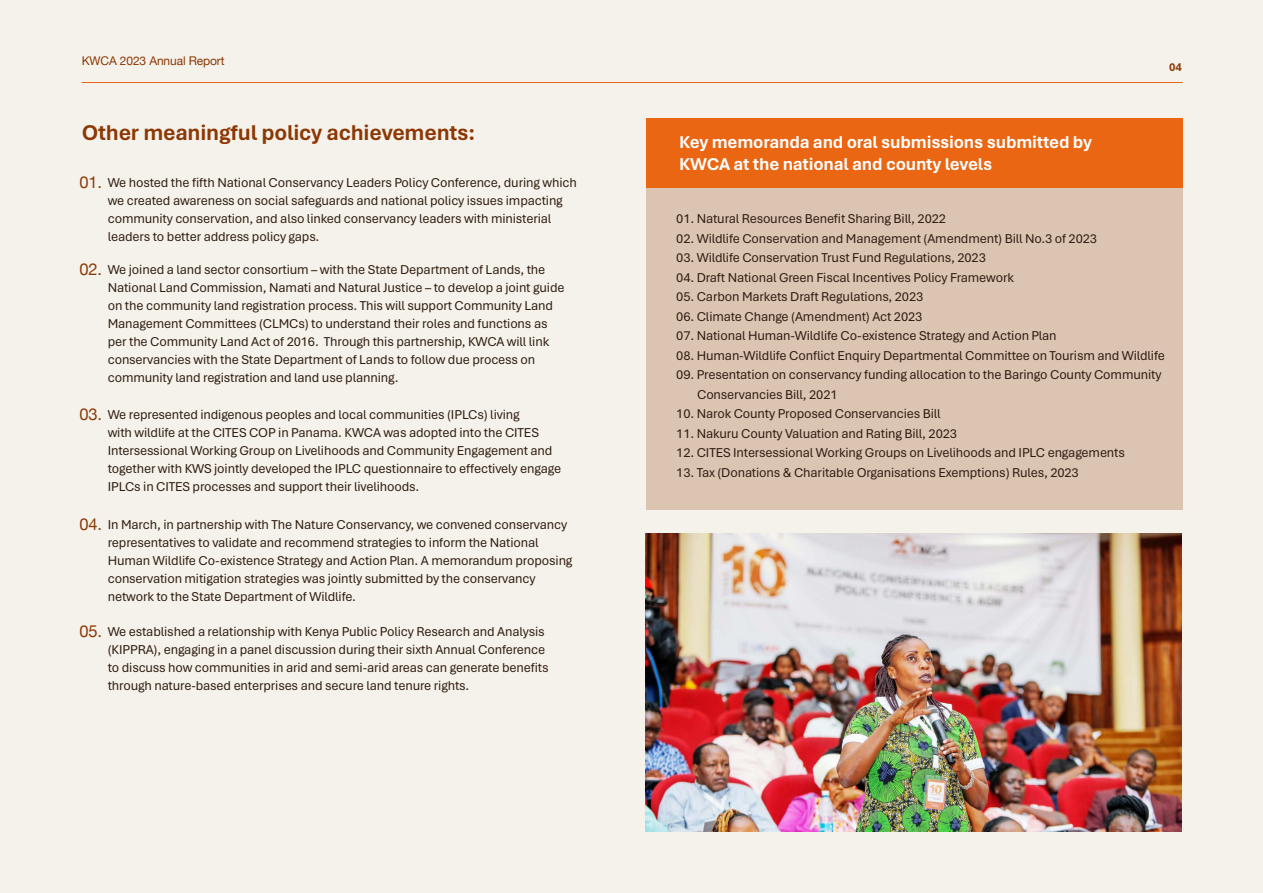
<style>
.page{position:relative;width:1263px;height:893px;background:#f5f2eb}
.page>*{position:absolute;margin:0;border:0;box-sizing:border-box;transform-origin:0 0}
.t1{font:700 22.5px "Aptos";letter-spacing:-.01em;color:#8c3805}
.t2{font:700 18px/21.6px "Aptos";letter-spacing:-.01em;color:#fff}
.t3{font:16.5px "Helvetica Neue";letter-spacing:-.01em;color:#8c3805}
.t4{font:13.5px/18px "Aptos";letter-spacing:-.01em;color:#2e1c0f}
.t5{font:12px "Helvetica Neue";letter-spacing:-.01em;color:#8c3805}
.t6{font:700 12px "Aptos";color:#8c3805}
</style>
<div class="page">
<hr style="left:82px;top:82px;width:1100px;height:1px;background:#eb6612">
<div style="left:646px;top:119px;width:536px;height:69px;background:#eb6612"></div>
<div style="left:646px;top:188px;width:536px;height:322px;background:#dcc4b3"></div>
<img style="left:646px;top:533px;width:536px;height:298px">
<p class="t5" style="left:82px;top:52px;width:144px">KWCA 2023 Annual Report</p>
<h1 class="t1" style="left:82px;top:117px;width:395px">Other meaningful policy achievements:</h1>
<p class="t3" style="left:80px;top:170px;width:24px">01.</p>
<p class="t4" style="left:108px;top:173px;width:471px">We hosted the fifth National Conservancy Leaders Policy Conference, during which we created awareness on social safeguards and national policy issues impacting community conservation, and also linked conservancy leaders with ministerial leaders to better address policy gaps.</p>
<p class="t4" style="left:108px;top:260px;width:458px">We joined a land sector consortium – with the State Department of Lands, the National Land Commission, Namati and Natural Justice – to develop a joint guide on the community land registration process. This will support Community Land Management Committees (CLMCs) to understand their roles and functions as per the Community Land Act of 2016. Through this partnership, KWCA will link conservancies with the State Department of Lands to follow due process on community land registration and land use planning.</p>
<p class="t4" style="left:108px;top:405px;width:455px">We represented indigenous peoples and local communities (IPLCs) living<br>with wildlife at the CITES COP in Panama. KWCA was adopted into the CITES Intersessional Working Group on Livelihoods and Community Engagement and together with KWS jointly developed the IPLC questionnaire to effectively engage IPLCs in CITES processes and support their livelihoods.</p>
<p class="t4" style="left:108px;top:515px;width:466px">In March, in partnership with The Nature Conservancy, we convened conservancy representatives to validate and recommend strategies to inform the National Human Wildlife Co-existence Strategy and Action Plan. A memorandum proposing conservation mitigation strategies was jointly submitted by the conservancy network to the State Department of Wildlife.</p>
<p class="t4" style="left:108px;top:622px;width:442px">We established a relationship with Kenya Public Policy Research and Analysis (KIPPRA), engaging in a panel discussion during their sixth Annual Conference to discuss how communities in arid and semi-arid areas can generate benefits through nature-based enterprises and secure land tenure rights.</p>
<p class="t3" style="left:80px;top:257px;width:24px">02.</p>
<p class="t3" style="left:80px;top:402px;width:24px">03.</p>
<p class="t3" style="left:80px;top:512px;width:24px">04.</p>
<p class="t3" style="left:80px;top:619px;width:24px">05.</p>
<h2 class="t2" style="left:679px;top:131px;width:414px">Key memoranda and oral submissions submitted by<br>KWCA at the national and county levels</h2>
<p class="t6" style="left:1169px;top:59px;width:14px">04</p>
<p class="t4" style="left:676px;top:209px;width:271px">01. Natural Resources Benefit Sharing Bill, 2022</p>
<p class="t4" style="left:676px;top:229px;width:422px">02. Wildlife Conservation and Management (Amendment) Bill No.3 of 2023</p>
<p class="t4" style="left:676px;top:248px;width:311px">03. Wildlife Conservation Trust Fund Regulations, 2023</p>
<p class="t4" style="left:676px;top:268px;width:339px">04. Draft National Green Fiscal Incentives Policy Framework</p>
<p class="t4" style="left:676px;top:287px;width:249px">05. Carbon Markets Draft Regulations, 2023</p>
<p class="t4" style="left:676px;top:307px;width:248px">06. Climate Change (Amendment) Act 2023</p>
<p class="t4" style="left:676px;top:326px;width:382px">07. National Human-Wildlife Co-existence Strategy and Action Plan</p>
<p class="t4" style="left:676px;top:346px;width:490px">08. Human-Wildlife Conflict Enquiry Departmental Committee on Tourism and Wildlife</p>
<p class="t4" style="left:697px;top:365px;width:466px;line-height:19.5px;text-indent:-21px">09. Presentation on conservancy funding allocation to the Baringo County Community<br>Conservancies Bill, 2021</p>
<p class="t4" style="left:676px;top:404px;width:266px">10. Narok County Proposed Conservancies Bill</p>
<p class="t4" style="left:676px;top:424px;width:282px">11. Nakuru County Valuation and Rating Bill, 2023</p>
<p class="t4" style="left:676px;top:443px;width:450px">12. CITES Intersessional Working Groups on Livelihoods and IPLC engagements</p>
<p class="t4" style="left:676px;top:463px;width:404px">13. Tax (Donations &amp; Charitable Organisations Exemptions) Rules, 2023</p>
</div>
